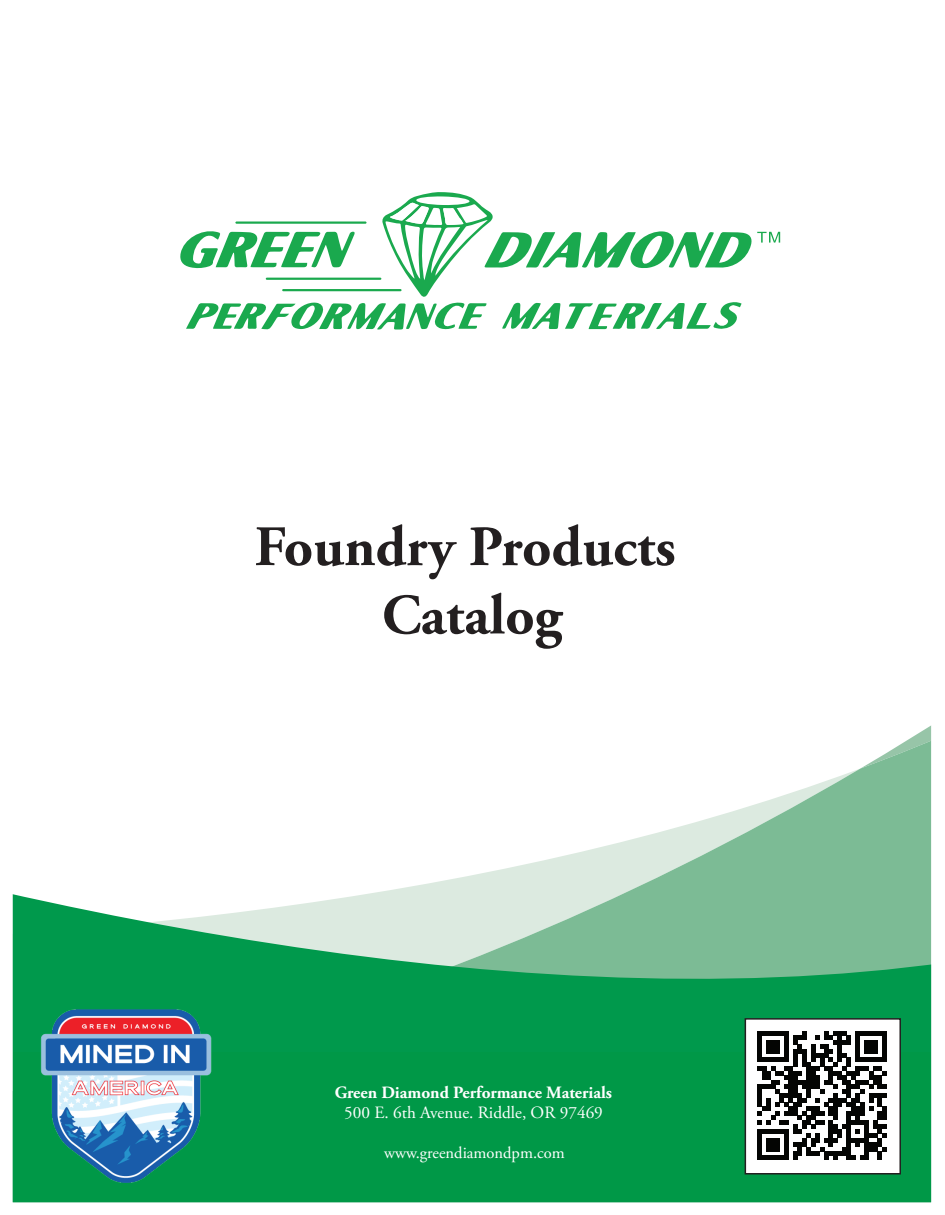
<style>
.page{position:relative;width:945px;height:1215px;background:#fff}
.page>*{position:absolute;margin:0;border:0;box-sizing:border-box;transform-origin:0 0}
.t1{font:700 57px/68.4px "Adobe Garamond Pro";color:#231f20;text-align:center}
.t2{font:700 17.25px "Adobe Garamond Pro";color:#fff}
.t3{font:17.25px "Adobe Garamond Pro";color:#fff}
.t4{font:16.5px "Adobe Garamond Pro";color:#fff}
</style>
<div class="page">
<svg style="left:13px;top:725px;width:918px;height:477px"></svg>
<div style="left:14px;top:1052px;width:918px;height:150px;background:#009847"></div>
<div style="left:745px;top:1018px;width:156px;height:157px;background:#fff;border:2px solid #231f20"></div>
<svg style="left:757px;top:1031px;width:130px;height:129px"></svg>
<img style="left:34px;top:1004px;width:185px;height:179px">
<svg style="left:180px;top:192px;width:600px;height:138px"></svg>
<h1 class="t1" style="left:255px;top:514px;width:423px">Foundry Products<br>Catalog</h1>
<p class="t2" style="left:335px;top:1082px;width:279px">Green Diamond Performance Materials</p>
<p class="t3" style="left:344px;top:1103px;width:260px">500 E. 6th Avenue. Riddle, OR 97469</p>
<p class="t4" style="left:384px;top:1143px;width:182px">www.greendiamondpm.com</p>
</div>
